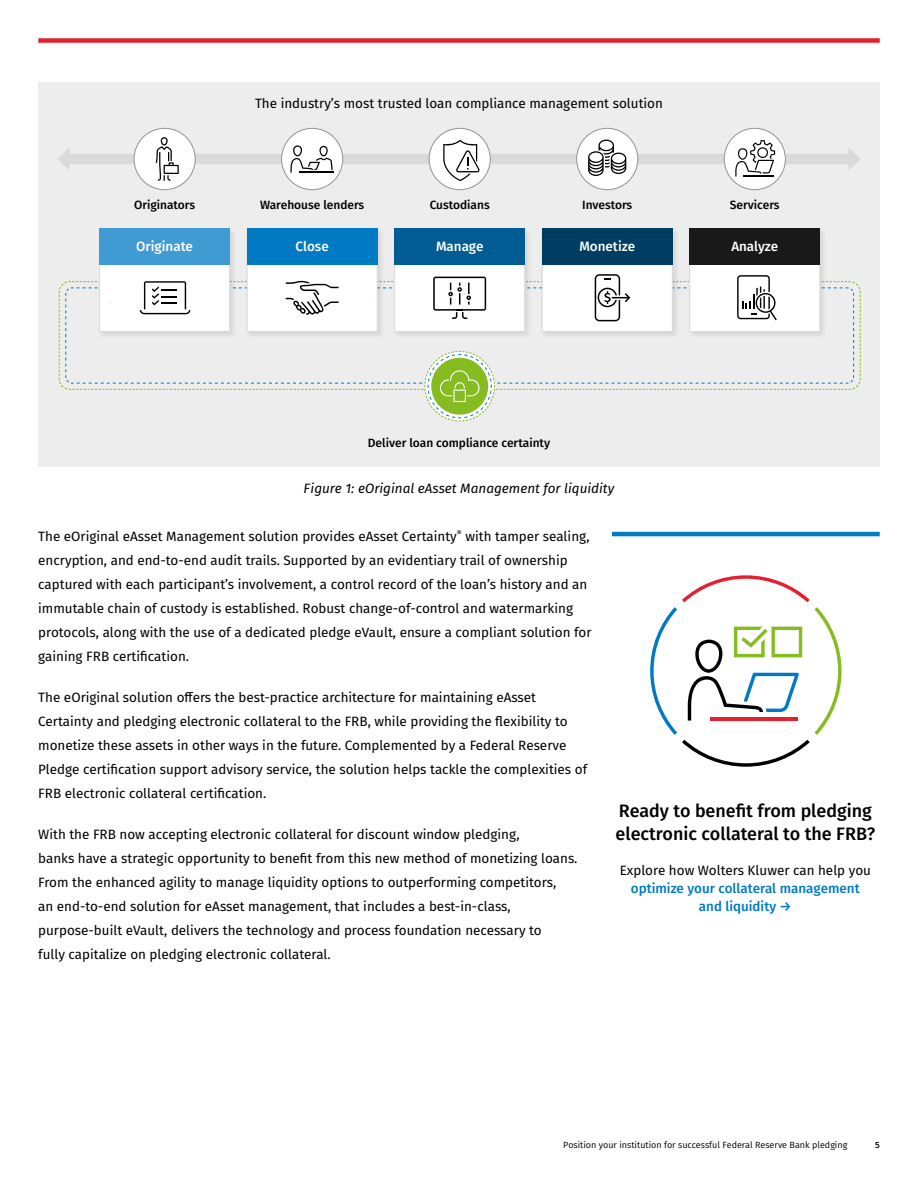
<style>
.page{position:relative;width:918px;height:1188px;background:#fff}
.page>*{position:absolute;margin:0;border:0;box-sizing:border-box;transform-origin:0 0}
.t1{font:500 18px/22.5px "Fira Sans";color:#000}
.t2{font:13.5px/24px "Fira Sans";color:#000}
.t3{font:italic 13.5px "Fira Sans";color:#000}
.t4{font:500 13.5px/18px "Fira Sans";color:#007ac3;text-align:center}
.t5{font:500 13.5px "Fira Sans";color:#fff}
.t6{font:500 12px "Fira Sans";color:#000}
.t7{font:9px "Fira Sans";color:#000}
.t8{font:500 9px "Fira Sans";color:#000}
</style>
<div class="page">
<div style="left:38px;top:38px;width:842px;height:5px;background:#e5202e"></div>
<hr style="left:612px;top:532px;width:268px;height:4px;background:#007ac3">
<div style="left:38px;top:82px;width:842px;height:385px;background:#ededed"></div>
<svg style="left:650px;top:575px;width:192px;height:192px"></svg>
<div style="left:245px;top:227px;width:140px;height:112px;background:#e3e3e3"></div>
<div style="left:247px;top:229px;width:131px;height:103px;background:#fff;border:1px solid #dadada"></div>
<div style="left:247px;top:228px;width:130px;height:37px;background:#007ac3"></div>
<div style="left:392px;top:227px;width:141px;height:112px;background:#000;opacity:.1"></div>
<div style="left:394px;top:229px;width:131px;height:103px;background:#fff;border:1px solid #dadada"></div>
<div style="left:394px;top:228px;width:131px;height:37px;background:#005c92"></div>
<div style="left:688px;top:227px;width:140px;height:112px;background:#e3e3e3"></div>
<div style="left:689px;top:229px;width:131px;height:103px;background:#fff;border:1px solid #dadada"></div>
<div style="left:689px;top:228px;width:131px;height:37px;background:#191919"></div>
<div style="left:540px;top:227px;width:140px;height:112px;background:#e3e3e3"></div>
<div style="left:542px;top:229px;width:131px;height:103px;background:#fff;border:1px solid #dadada"></div>
<div style="left:542px;top:228px;width:131px;height:37px;background:#003d62"></div>
<div style="left:97px;top:227px;width:141px;height:112px;background:#000;opacity:.1"></div>
<div style="left:99px;top:229px;width:131px;height:103px;background:#fff;border:1px solid #dadada"></div>
<div style="left:99px;top:228px;width:131px;height:37px;background:#409bd2"></div>
<svg style="left:59px;top:274px;width:802px;height:148px"></svg>
<svg style="left:134px;top:128px;width:61px;height:62px"></svg>
<svg style="left:429px;top:128px;width:61px;height:62px"></svg>
<svg style="left:282px;top:128px;width:61px;height:62px"></svg>
<div style="left:577px;top:128px;width:61px;height:62px;background:#fff;border-radius:50%"></div>
<svg style="left:724px;top:128px;width:61px;height:62px"></svg>
<svg style="left:58px;top:137px;width:802px;height:44px"></svg>
<hr style="left:743px;top:175px;width:30px;height:1px;background:#000">
<p class="t2" style="left:255px;top:91px;width:409px">The industry’s most trusted loan compliance management solution</p>
<p class="t6" style="left:134px;top:195px;width:63px">Originators</p>
<p class="t6" style="left:260px;top:195px;width:106px">Warehouse lenders</p>
<p class="t6" style="left:430px;top:195px;width:62px">Custodians</p>
<p class="t6" style="left:582px;top:195px;width:52px">Investors</p>
<p class="t6" style="left:730px;top:195px;width:51px">Servicers</p>
<p class="t5" style="left:136px;top:235px;width:58px">Originate</p>
<p class="t5" style="left:296px;top:235px;width:35px">Close</p>
<p class="t5" style="left:436px;top:235px;width:49px">Manage</p>
<p class="t5" style="left:579px;top:235px;width:57px">Monetize</p>
<p class="t5" style="left:731px;top:235px;width:48px">Analyze</p>
<p class="t6" style="left:368px;top:434px;width:184px">Deliver loan compliance certainty</p>
<p class="t3" style="left:304px;top:478px;width:312px">Figure 1: eOriginal eAsset Management for liquidity</p>
<p class="t2" style="left:38px;top:524px;width:555px">The eOriginal eAsset Management solution provides eAsset Certainty<sup>®</sup> with tamper sealing, encryption, and end-to-end audit trails. Supported by an evidentiary trail of ownership captured with each participant’s involvement, a control record of the loan’s history and an immutable chain of custody is established. Robust change-of-control and watermarking protocols, along with the use of a dedicated pledge eVault, ensure a compliant solution for gaining FRB certification.</p>
<p class="t2" style="left:38px;top:685px;width:550px">The eOriginal solution offers the best-practice architecture for maintaining eAsset Certainty and pledging electronic collateral to the FRB, while providing the flexibility to monetize these assets in other ways in the future. Complemented by a Federal Reserve Pledge certification support advisory service, the solution helps tackle the complexities of FRB electronic collateral certification.</p>
<p class="t2" style="left:38px;top:822px;width:541px">With the FRB now accepting electronic collateral for discount window pledging,<br>banks have a strategic opportunity to benefit from this new method of monetizing loans.<br>From the enhanced agility to manage liquidity options to outperforming competitors,<br>an end-to-end solution for eAsset management, that includes a best-in-class, purpose-built eVault, delivers the technology and process foundation necessary to<br>fully capitalize on pledging electronic collateral.</p>
<h1 class="t1" style="left:616px;top:799px;width:261px">Ready to benefit from pledging electronic collateral to the FRB?</h1>
<p class="t2" style="left:620px;top:858px;width:253px">Explore how Wolters Kluwer can help you</p>
<p class="t4" style="left:631px;top:878px;width:230px">optimize your collateral management and liquidity →</p>
<p class="t7" style="left:563px;top:1138px;width:286px">Position your institution for successful Federal Reserve Bank pledging</p>
<p class="t8" style="left:875px;top:1138px;width:6px">5</p>
</div>
